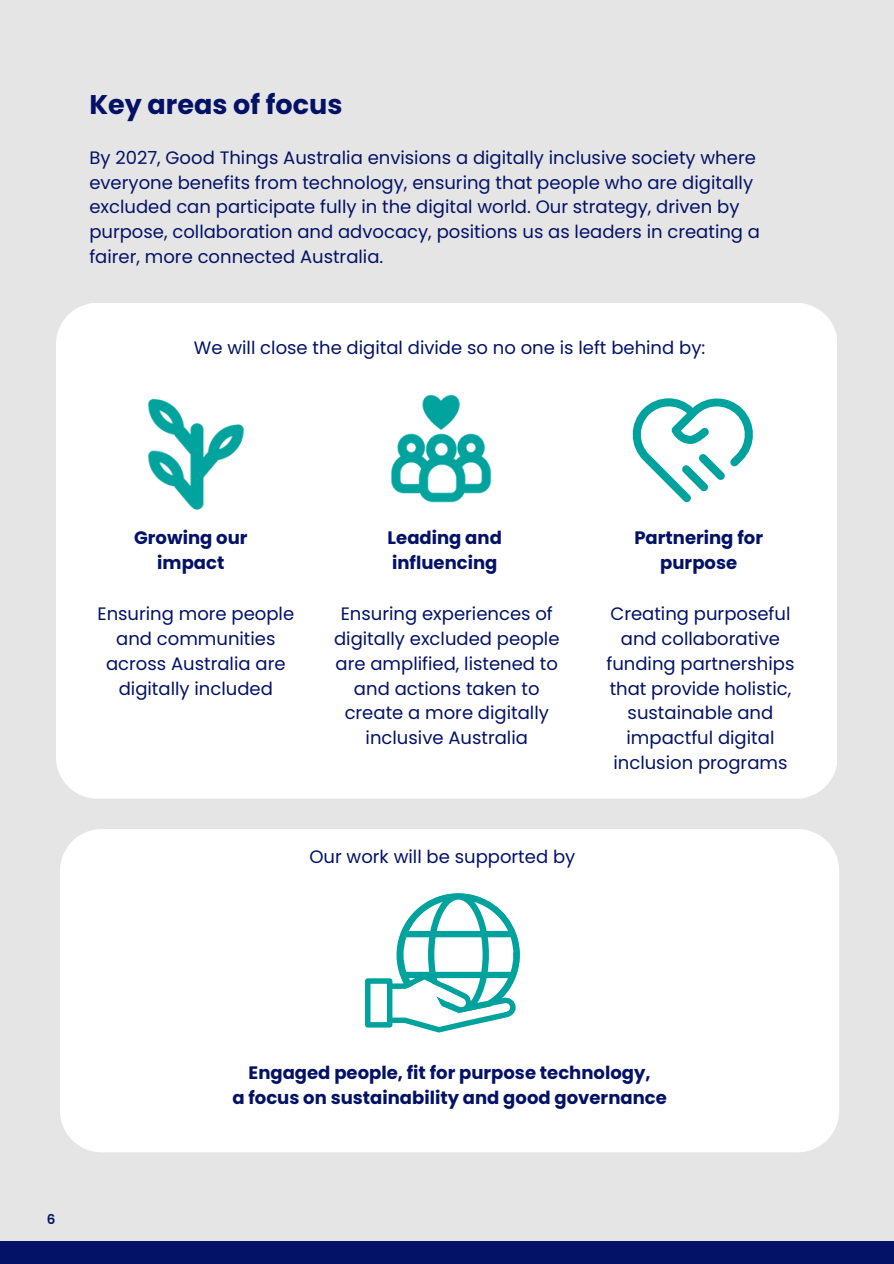
<style>
.page{position:relative;width:894px;height:1264px;background:#fff}
.page>*{position:absolute;margin:0;border:0;box-sizing:border-box;transform-origin:0 0}
.t1{font:700 27px "Poppins";color:#031266}
.t2{font:18px/24.8px "Poppins";color:#031266;text-align:center}
.t3{font:700 18px/24.8px "Poppins";color:#031266;text-align:center}
.t4{font:600 13.5px "Poppins";color:#031266}
</style>
<div class="page">
<div style="left:0;top:0;width:893px;height:1263px;background:#e5e5e5"></div>
<div style="left:0;top:1241px;width:893px;height:22px;background:#031266"></div>
<div style="left:56px;top:303px;width:780px;height:495px;background:#fff"></div>
<img style="left:121px;top:382px;width:149px;height:151px">
<img style="left:375px;top:382px;width:131px;height:133px">
<svg style="left:629px;top:395px;width:127px;height:107px;background:#c2e8e7"></svg>
<div style="left:60px;top:829px;width:779px;height:323px;background:#fff"></div>
<svg style="left:365px;top:893px;width:154px;height:139px;background:#b2e3e1"></svg>
<h1 class="t1" style="left:89px;top:85px;width:254px">Key areas of focus</h1>
<p class="t2" style="left:89px;top:145px;width:672px;text-align:left">By 2027, Good Things Australia envisions a digitally inclusive society where everyone benefits from technology, ensuring that people who are digitally excluded can participate fully in the digital world. Our strategy, driven by purpose, collaboration and advocacy, positions us as leaders in creating a fairer, more connected Australia.</p>
<p class="t2" style="left:194px;top:335px;width:513px">We will close the digital divide so no one is left behind by:</p>
<p class="t3" style="left:134px;top:525px;width:115px">Growing our impact</p>
<p class="t3" style="left:387px;top:525px;width:116px;text-align:left">Leading and influencing</p>
<h2 class="t3" style="left:634px;top:525px;width:130px">Partnering for purpose</h2>
<p class="t2" style="left:97px;top:601px;width:198px">Ensuring more people and communities across Australia are digitally included</p>
<h2 class="t2" style="left:334px;top:601px;width:227px">Ensuring experiences of digitally excluded people are amplified, listened to and actions taken to create a more digitally inclusive Australia</h2>
<p class="t2" style="left:606px;top:601px;width:189px">Creating purposeful and collaborative funding partnerships that provide holistic, sustainable and impactful digital inclusion programs</p>
<h2 class="t2" style="left:309px;top:844px;width:267px">Our work will be supported by</h2>
<p class="t4" style="left:47px;top:1209px;width:10px">6</p>
<p class="t3" style="left:232px;top:1060px;width:436px">Engaged people, fit for purpose technology,<br>a focus on sustainability and good governance</p>
</div>
